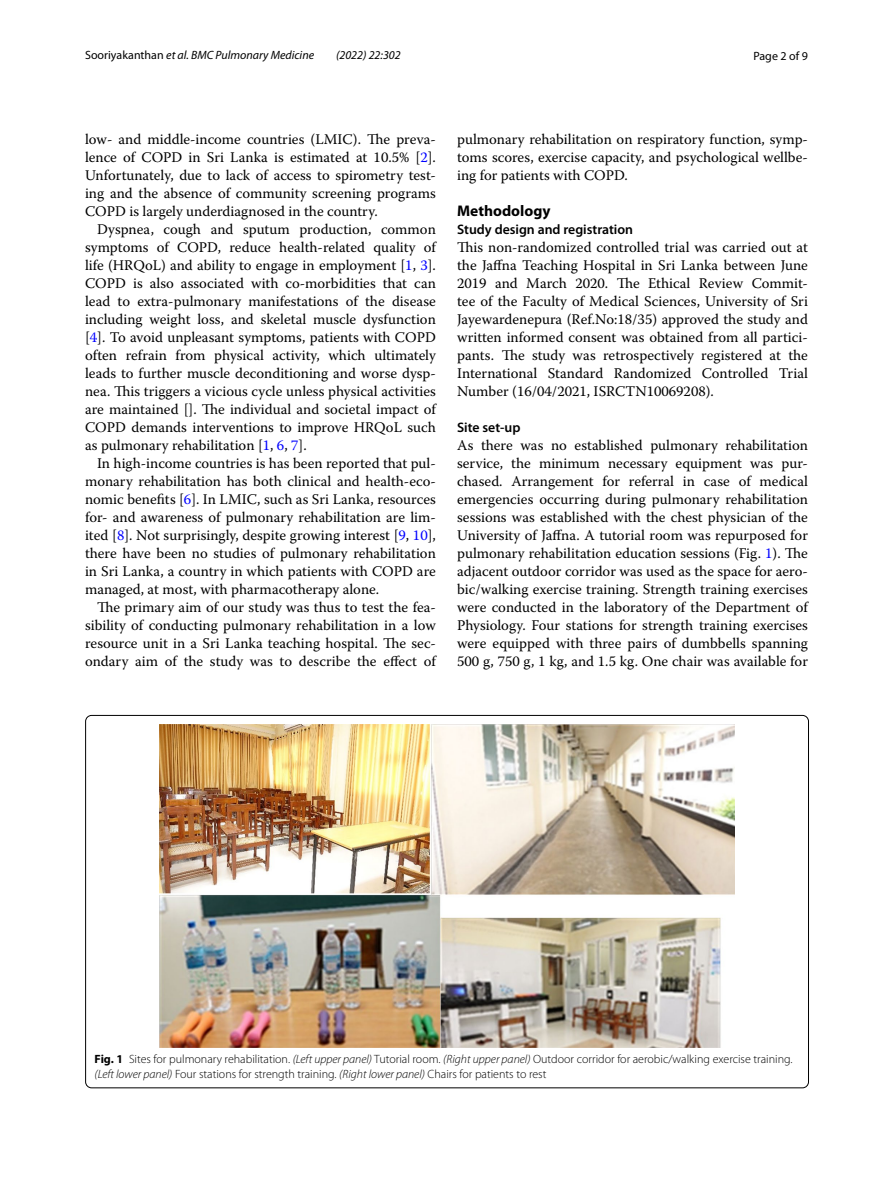
<style>
.page{position:relative;width:893px;height:1187px;background:#fff}
.page>*{position:absolute;margin:0;border:0;box-sizing:border-box;transform-origin:0 0}
.t1{font:700 15.45px "Myriad Pro";color:#000}
.t2{font:14.7px/18px "Warnock Pro";color:#000;text-align:justify}
.t3{font:600 13.8px "Myriad Pro";color:#000}
.t4{font:300 12px/15px "Myriad Pro";color:#000}
.t5{font:italic 12px "Myriad Pro";color:#000}
.t6{font:12px "Myriad Pro";color:#000}
.s1{font-style:normal}
.s2{color:#00f}
.s3{font-weight:700}
.s4{font-style:italic}
</style>
<div class="page">
<img style="left:160px;top:724px;width:574px;height:323px">
<p class="t5" style="left:85px;top:48px;width:231px"><span class="s1">Sooriyakanthan</span> et al. BMC Pulmonary Medicine</p>
<p class="t5" style="left:336px;top:48px;width:66px">(2022) 22:302</p>
<p class="t6" style="left:753px;top:48px;width:56px">Page 2 of 9</p>
<p class="t2" style="left:85px;top:130px;width:352px">low- and middle-income countries (LMIC). The preva&shy;lence of COPD in Sri Lanka is estimated at 10.5% [<span class="s2">2</span>].<br>Unfortunately, due to lack of access to spirometry test&shy;ing and the absence of community screening programs COPD is largely underdiagnosed in the country.</p>
<p class="t2" style="left:85px;top:220px;width:352px;text-indent:12px">Dyspnea, cough and sputum production, common symptoms of COPD, reduce health-related quality of life (HRQoL) and ability to engage in employment [<span class="s2">1</span>, <span class="s2">3</span>].<br>COPD is also associated with co-morbidities that can lead to extra-pulmonary manifestations of the disease including weight loss, and skeletal muscle dysfunction [<span class="s2">4</span>]. To avoid unpleasant symptoms, patients with COPD often refrain from physical activity, which ultimately leads to further muscle deconditioning and worse dysp&shy;nea. This triggers a vicious cycle unless physical activities are maintained []. The individual and societal impact of COPD demands interventions to improve HRQoL such as pulmonary rehabilitation [<span class="s2">1</span>, <span class="s2">6</span>, <span class="s2">7</span>].</p>
<p class="t2" style="left:85px;top:454px;width:352px;text-indent:12px">In high-income countries is has been reported that pul&shy;monary rehabilitation has both clinical and health-eco&shy;nomic benefits [<span class="s2">6</span>]. In LMIC, such as Sri Lanka, resources for- and awareness of pulmonary rehabilitation are lim&shy;ited [<span class="s2">8</span>]. Not surprisingly, despite growing interest [<span class="s2">9</span>, <span class="s2">10</span>], there have been no studies of pulmonary rehabilitation in Sri Lanka, a country in which patients with COPD are managed, at most, with pharmacotherapy alone.</p>
<p class="t2" style="left:85px;top:598px;width:352px;text-indent:12px">The primary aim of our study was thus to test the fea&shy;sibility of conducting pulmonary rehabilitation in a low resource unit in a Sri Lanka teaching hospital. The sec&shy;ondary aim of the study was to describe the effect of</p>
<p class="t2" style="left:457px;top:130px;width:352px">pulmonary rehabilitation on respiratory function, symp&shy;toms scores, exercise capacity, and psychological wellbe&shy;ing for patients with COPD.</p>
<p class="t1" style="left:457px;top:200px;width:95px">Methodology</p>
<p class="t3" style="left:457px;top:220px;width:178px">Study design and registration</p>
<p class="t2" style="left:457px;top:238px;width:352px">This non-randomized controlled trial was carried out at the Jaffna Teaching Hospital in Sri Lanka between June 2019 and March 2020. The Ethical Review Commit&shy;tee of the Faculty of Medical Sciences, University of Sri Jayewardenepura (Ref.No:18/35) approved the study and written informed consent was obtained from all partici&shy;pants. The study was retrospectively registered at the International Standard Randomized Controlled Trial Number (16/04/2021, ISRCTN10069208).</p>
<p class="t3" style="left:457px;top:418px;width:65px">Site set‑up</p>
<p class="t2" style="left:457px;top:436px;width:352px">As there was no established pulmonary rehabilitation service, the minimum necessary equipment was pur&shy;chased. Arrangement for referral in case of medical emergencies occurring during pulmonary rehabilitation sessions was established with the chest physician of the University of Jaffna. A tutorial room was repurposed for pulmonary rehabilitation education sessions (Fig. <span class="s2">1</span>). The adjacent outdoor corridor was used as the space for aero&shy;bic/walking exercise training. Strength training exercises were conducted in the laboratory of the Department of Physiology. Four stations for strength training exercises were equipped with three pairs of dumbbells spanning 500 g, 750 g, 1 kg, and 1.5 kg. One chair was available for</p>
<p class="t4" style="left:95px;top:1051px;width:699px"><span class="s3">Fig. 1</span> Sites for pulmonary rehabilitation. <span class="s4">(Left upper panel)</span> Tutorial room. <span class="s4">(Right upper panel)</span> Outdoor corridor for aerobic/walking exercise training. <span class="s4">(Left lower panel)</span> Four stations for strength training. <span class="s4">(Right lower panel)</span> Chairs for patients to rest</p>
</div>
